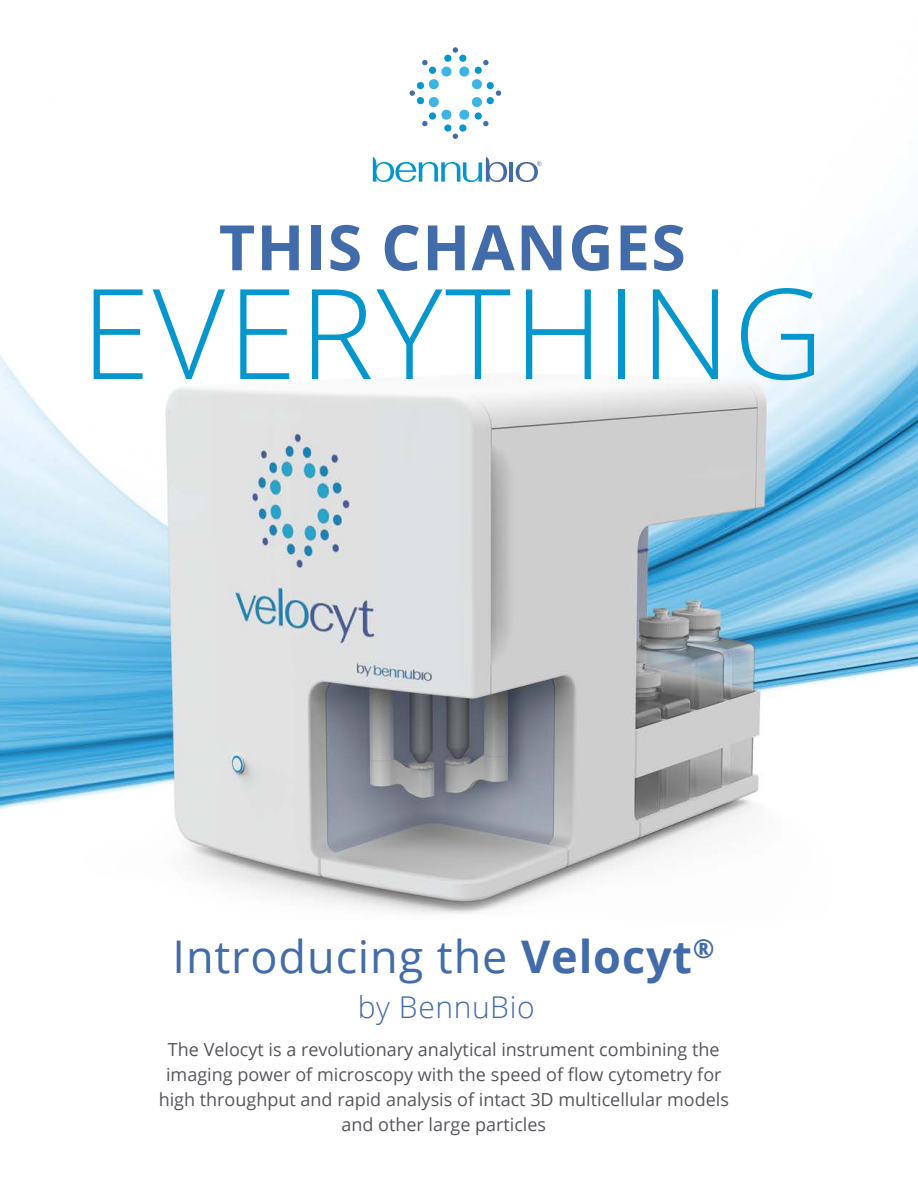
<style>
.page{position:relative;width:918px;height:1188px;background:#fff}
.page>*{position:absolute;margin:0;border:0;box-sizing:border-box;transform-origin:0 0}
.t1{font:300 125.4px "Open Sans";letter-spacing:.02em;color:#0497cd}
.t2{font:700 62.7px "Open Sans";letter-spacing:.02em;color:#426baa}
.t3{font:45px "Open Sans";letter-spacing:.02em;color:#426baa}
.t4{font:300 30px "Open Sans";letter-spacing:.02em;color:#426baa}
.t5{font:18px/25.2px "Open Sans";color:#54565b;text-align:center}
.s1{font-weight:700}
</style>
<div class="page">
<img style="left:0;top:92px;width:918px;height:822px">
<svg style="left:373px;top:157px;width:134px;height:25px"></svg>
<hr style="left:510px;top:162px;width:3px;height:20px;background:#426baa">
<svg style="left:516px;top:161px;width:25px;height:21px"></svg>
<svg style="left:410px;top:47px;width:91px;height:92px"></svg>
<h2 class="t2" style="left:219px;top:203px;width:469px">THIS CHANGES</h2>
<h1 class="t1" style="left:81px;top:248px;width:744px">EVERYTHING</h1>
<h3 class="t3" style="left:173px;top:926px;width:544px">Introducing the <span class="s1">Velocyt</span><sup>®</sup></h3>
<h3 class="t4" style="left:358px;top:987px;width:178px">by BennuBio</h3>
<p class="t5" style="left:159px;top:1038px;width:572px">The Velocyt is a revolutionary analytical instrument combining the imaging power of microscopy with the speed of flow cytometry for high throughput and rapid analysis of intact 3D multicellular models and other large particles</p>
</div>
